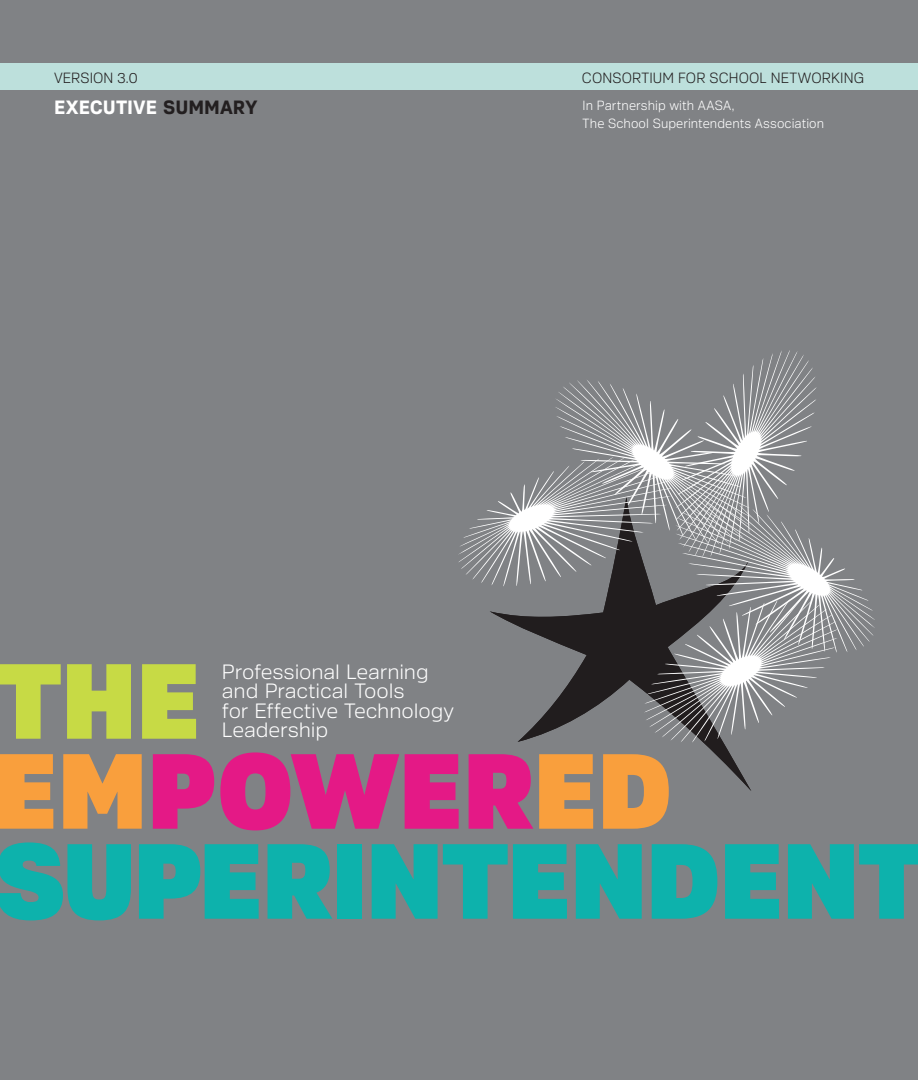
<style>
.page{position:relative;width:918px;height:1080px;background:#808285}
.page>*{position:absolute;margin:0;border:0;box-sizing:border-box;transform-origin:0 0}
.t1{font:900 108px/90px "Crique Grotesk";letter-spacing:-.015em;color:#0db2ac}
.t2{font:300 21px/19.5px "Crique Grotesk Display";letter-spacing:-.005em;color:#fff}
.t3{font:700 19.5px "Crique Grotesk";color:#fff}
.t4{font:300 15px "Crique Grotesk";letter-spacing:.01em;color:#231f20}
.t5{font:300 13.5px/18px "Crique Grotesk";letter-spacing:.005em;color:#fff}
.s1{color:#231f20}
.s2{color:#c7da45}
.s3{color:#f99f3d}
.s4{color:#e41986}
</style>
<div class="page">
<div style="left:0;top:63px;width:918px;height:27px;background:#bde0dc"></div>
<img style="left:704px;top:743px;width:47px;height:48px">
<svg style="left:458px;top:350px;width:417px;height:393px"></svg>
<p class="t4" style="left:54px;top:70px;width:85px">version 3.0</p>
<p class="t4" style="left:582px;top:70px;width:284px">Consortium for School N etworking</p>
<p class="t3" style="left:54px;top:96px;width:205px">EXECUTIVE <span class="s1">SUMMARY</span></p>
<p class="t5" style="left:583px;top:96px;width:243px">I n Partnership with AASA,<br>The School Superintendents Association</p>
<h1 class="t1" style="left:-6px;top:658px;width:934px"><span class="s2">THE<br></span><span class="s3">EM</span><span class="s4">POWER</span><span class="s3">ED<br></span>SUPERINTENDENT</h1>
<p class="t2" style="left:222px;top:662px;width:234px">Professional Learning and Practical Tools<br>for Effective Technology<br>Leadership</p>
</div>
